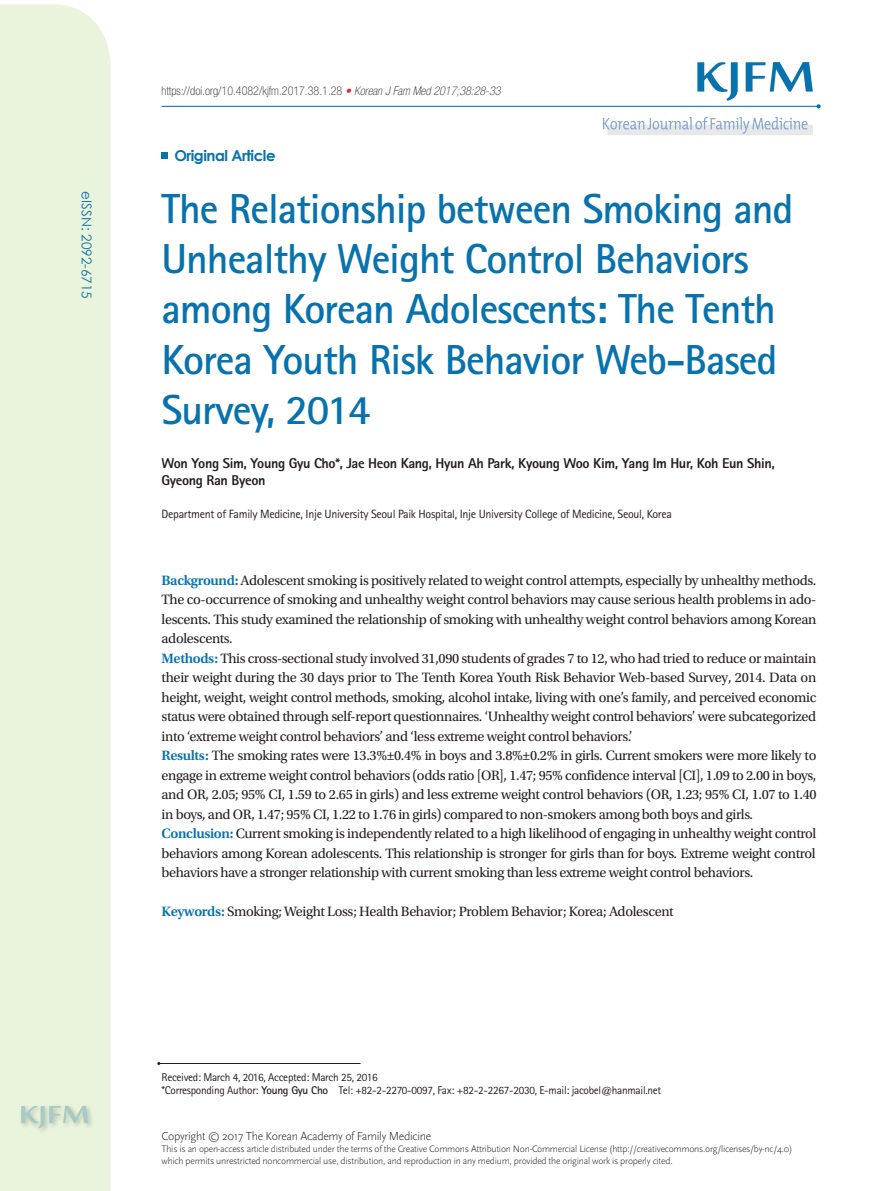
<style>
.page{position:relative;width:893px;height:1191px;background:#fff}
.page>*{position:absolute;margin:0;border:0;box-sizing:border-box;transform-origin:0 0}
.t1{font:700 42px/50.4px "Rotis Sans Serif Std";letter-spacing:-.025em;color:#0872ad}
.t2{font:700 15px "Century Gothic";letter-spacing:-.03em;color:#0872ad}
.t3{font:14.25px/19.5px "Utopia Std";letter-spacing:-.025em;color:#231f20}
.t4{font:800 14.25px/17.1px "Rotis Sans Serif Std";letter-spacing:-.025em;color:#231f20}
.t5{font:13.5px "Century Gothic";color:#0872ad}
.t6{font:12px "Rotis Sans Serif Std";letter-spacing:-.025em;color:#231f20}
.t7{font:100 condensed 12px "Helvetica Neue LT Std";color:#231f20}
.t8{font:300 12px "Scala Sans";letter-spacing:-.025em;color:#231f20}
.t9{font:11.25px/13.5px "Rotis Sans Serif Std";letter-spacing:-.025em;color:#231f20}
.t10{font:300 9.75px/11.7px "Scala Sans";letter-spacing:-.025em;color:#231f20}
.s1{font-style:italic;color:#e02a30}
.s2{font-style:italic}
.s3{font-weight:600;color:#0872ad}
.s4{font-weight:700}
</style>
<div class="page">
<div style="left:0;top:4px;width:111px;height:1187px;background:#eaf3dc"></div>
<hr style="left:162px;top:106px;width:657px;height:1px;background:#0872ad">
<svg style="left:697px;top:62px;width:124px;height:46px"></svg>
<div style="left:607px;top:125px;width:206px;height:10px;background:#e8e8e9"></div>
<svg style="left:603px;top:117px;width:204px;height:17px"></svg>
<div style="left:19px;top:1103px;width:76px;height:31px;background:#231f20;opacity:.75"></div>
<svg style="left:21px;top:1106px;width:67px;height:22px"></svg>
<hr style="left:159px;top:1063px;width:202px;height:1px;background:#231f20">
<div style="left:162px;top:152px;width:6px;height:7px;background:#0872ad"></div>
<p class="t5" style="left:96px;top:191px;width:109px;rotate:90deg">eISSN: 2092-6715</p>
<p class="t7" style="left:162px;top:84px;width:340px">https://doi.org/10.4082/kjfm.2017.38.1.28 <span class="s1">•</span> <span class="s2">Korean J Fam Med 2017;38:28-33</span></p>
<p class="t2" style="left:174px;top:144px;width:103px">Original Article</p>
<h1 class="t1" style="left:162px;top:182px;width:634px">The Relationship between Smoking and<br>Unhealthy Weight Control Behaviors among Korean Adolescents: The Tenth<br>Korea Youth Risk Behavior Web-Based<br>Survey, 2014</h1>
<p class="t4" style="left:162px;top:455px;width:615px">Won Yong Sim, Young Gyu Cho*, Jae Heon Kang, Hyun Ah Park, Kyoung Woo Kim, Yang Im Hur, Koh Eun Shin,<br>Gyeong Ran Byeon</p>
<p class="t6" style="left:162px;top:506px;width:512px">Department of Family Medicine, Inje University Seoul Paik Hospital, Inje University College of Medicine, Seoul, Korea</p>
<p class="t3" style="left:162px;top:570px;width:656px"><span class="s3">Background:</span> Adolescent smoking is positively related to weight control attempts, especially by unhealthy methods.<br>The co-occurrence of smoking and unhealthy weight control behaviors may cause serious health problems in ado&shy;lescents. This study examined the relationship of smoking with unhealthy weight control behaviors among Korean adolescents.<br><span class="s3">Methods:</span> This cross-sectional study involved 31,090 students of grades 7 to 12, who had tried to reduce or maintain their weight during the 30 days prior to The Tenth Korea Youth Risk Behavior Web-based Survey, 2014. Data on height, weight, weight control methods, smoking, alcohol intake, living with one’s family, and perceived economic status were obtained through self-report questionnaires. ‘Unhealthy weight control behaviors’ were subcategorized into ‘extreme weight control behaviors’ and ‘less extreme weight control behaviors.’<br><span class="s3">Results:</span> The smoking rates were 13.3%±0.4% in boys and 3.8%±0.2% in girls. Current smokers were more likely to engage in extreme weight control behaviors (odds ratio [OR], 1.47; 95% confidence interval [CI], 1.09 to 2.00 in boys, and OR, 2.05; 95% CI, 1.59 to 2.65 in girls) and less extreme weight control behaviors (OR, 1.23; 95% CI, 1.07 to 1.40 in boys, and OR, 1.47; 95% CI, 1.22 to 1.76 in girls) compared to non-smokers among both boys and girls.<br><span class="s3">Conclusion:</span> Current smoking is independently related to a high likelihood of engaging in unhealthy weight control behaviors among Korean adolescents. This relationship is stronger for girls than for boys. Extreme weight control behaviors have a stronger relationship with current smoking than less extreme weight control behaviors.</p>
<p class="t3" style="left:162px;top:902px;width:513px"><span class="s3">Keywords:</span> Smoking; Weight Loss; Health Behavior; Problem Behavior; Korea; Adolescent</p>
<p class="t9" style="left:162px;top:1070px;width:501px">Received: March 4, 2016, Accepted: March 25, 2016<br>*Corresponding Author: <span class="s4">Young Gyu Cho</span> Tel: +82-2-2270-0097, Fax: +82-2-2267-2030, E-mail: jacobel@hanmail.net</p>
<p class="t8" style="left:162px;top:1129px;width:271px">Copyright © 2017 The Korean Academy of Family Medicine</p>
<p class="t10" style="left:162px;top:1143px;width:632px">This is an open-access article distributed under the terms of the Creative Commons Attribution Non-Commercial License (http://creativecommons.org/licenses/by-nc/4.0) which permits unrestricted noncommercial use, distribution, and reproduction in any medium, provided the original work is properly cited.</p>
</div>
